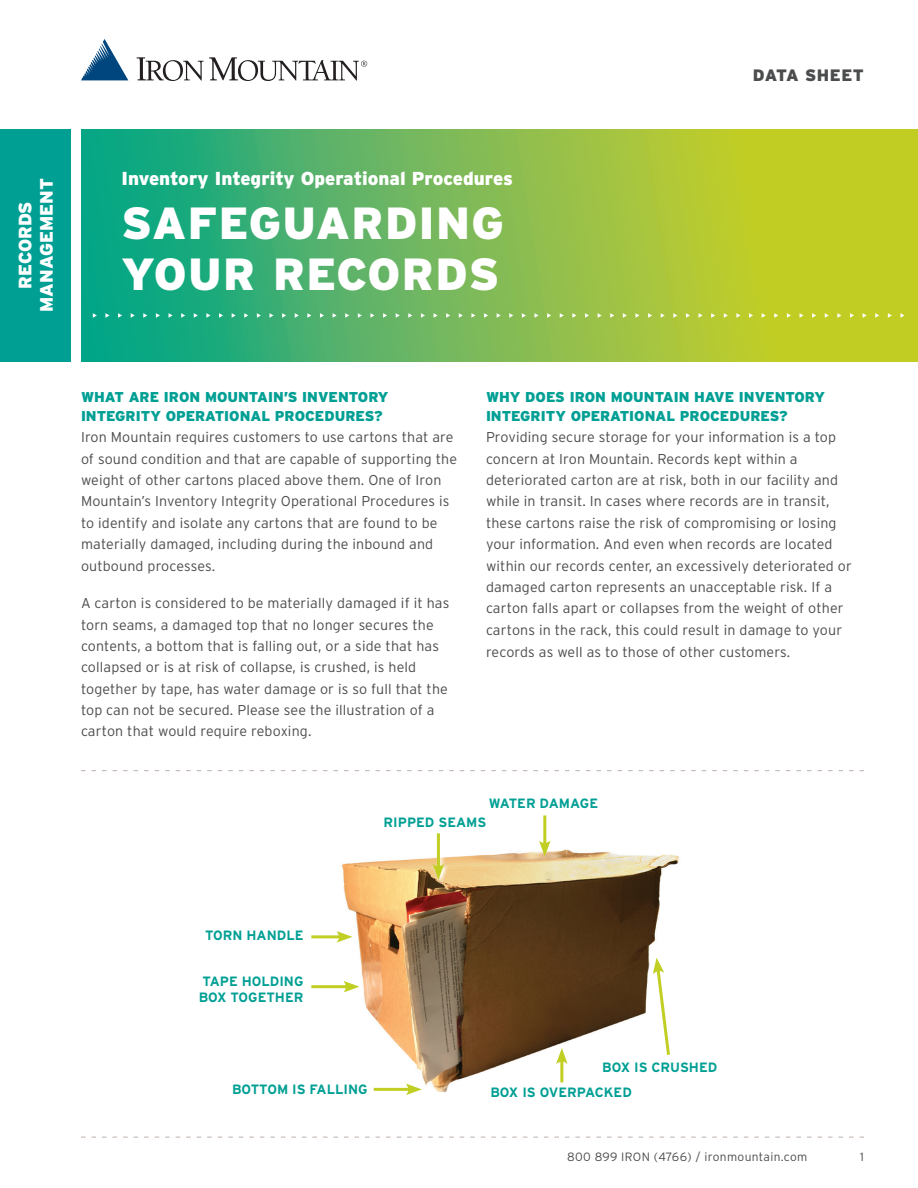
<style>
.page{position:relative;width:918px;height:1188px;background:#fff}
.page>*{position:absolute;margin:0;border:0;box-sizing:border-box;transform-origin:0 0}
.t1{font:900 45px/51px "Interstate";letter-spacing:.3em;color:#fff}
.t2{font:900 18.75px "Interstate";color:#fff}
.t3{font:900 18px/21.6px "Interstate";color:#fff;text-align:center}
.t4{font:900 16.5px "Interstate";color:#4b4c4d}
.t5{font:300 14.25px/21.3px "Interstate";letter-spacing:.01em;color:#4b4c4d}
.t6{font:900 14.25px/18.8px "Interstate";letter-spacing:.055em;color:#009f94}
.t7{font:900 14.25px/18.8px "Interstate";letter-spacing:.165em;color:#009f94}
.t8{font:700 13.5px/16.5px "Interstate";color:#009f94}
.t9{font:300 12px "Interstate";letter-spacing:.03em;color:#4b4c4d}
</style>
<div class="page">
<svg style="left:81px;top:39px;width:47px;height:41px"></svg>
<svg style="left:137px;top:57px;width:230px;height:24px"></svg>
<svg style="left:81px;top:130px;width:837px;height:232px;background:#78bb52"></svg>
<div style="left:0;top:130px;width:70px;height:232px;background:#009f94"></div>
<svg style="left:81px;top:1137px;width:783px;height:1px"></svg>
<svg style="left:93px;top:313px;width:4px;height:5px"></svg>
<svg style="left:105px;top:313px;width:4px;height:5px"></svg>
<svg style="left:118px;top:313px;width:4px;height:5px"></svg>
<svg style="left:131px;top:313px;width:4px;height:5px"></svg>
<svg style="left:143px;top:313px;width:4px;height:5px"></svg>
<svg style="left:156px;top:313px;width:4px;height:5px"></svg>
<svg style="left:169px;top:313px;width:4px;height:5px"></svg>
<svg style="left:181px;top:313px;width:4px;height:5px"></svg>
<svg style="left:194px;top:313px;width:4px;height:5px"></svg>
<svg style="left:206px;top:313px;width:4px;height:5px"></svg>
<svg style="left:219px;top:313px;width:4px;height:5px"></svg>
<svg style="left:232px;top:313px;width:4px;height:5px"></svg>
<svg style="left:244px;top:313px;width:4px;height:5px"></svg>
<svg style="left:257px;top:313px;width:4px;height:5px"></svg>
<svg style="left:269px;top:313px;width:5px;height:5px"></svg>
<svg style="left:282px;top:313px;width:4px;height:5px"></svg>
<svg style="left:295px;top:313px;width:4px;height:5px"></svg>
<svg style="left:307px;top:313px;width:4px;height:5px"></svg>
<svg style="left:320px;top:313px;width:4px;height:5px"></svg>
<svg style="left:333px;top:313px;width:4px;height:5px"></svg>
<svg style="left:345px;top:313px;width:4px;height:5px"></svg>
<svg style="left:358px;top:313px;width:4px;height:5px"></svg>
<svg style="left:370px;top:313px;width:5px;height:5px"></svg>
<svg style="left:383px;top:313px;width:4px;height:5px"></svg>
<svg style="left:396px;top:313px;width:4px;height:5px"></svg>
<svg style="left:408px;top:313px;width:4px;height:5px"></svg>
<svg style="left:421px;top:313px;width:4px;height:5px"></svg>
<svg style="left:434px;top:313px;width:4px;height:5px"></svg>
<svg style="left:446px;top:313px;width:4px;height:5px"></svg>
<svg style="left:459px;top:313px;width:4px;height:5px"></svg>
<svg style="left:471px;top:313px;width:4px;height:5px"></svg>
<svg style="left:484px;top:313px;width:4px;height:5px"></svg>
<svg style="left:497px;top:313px;width:4px;height:5px"></svg>
<svg style="left:509px;top:313px;width:4px;height:5px"></svg>
<svg style="left:522px;top:313px;width:4px;height:5px"></svg>
<svg style="left:535px;top:313px;width:4px;height:5px"></svg>
<svg style="left:547px;top:313px;width:4px;height:5px"></svg>
<svg style="left:560px;top:313px;width:4px;height:5px"></svg>
<svg style="left:572px;top:313px;width:4px;height:5px"></svg>
<svg style="left:585px;top:313px;width:4px;height:5px"></svg>
<svg style="left:598px;top:313px;width:4px;height:5px"></svg>
<svg style="left:610px;top:313px;width:4px;height:5px"></svg>
<svg style="left:623px;top:313px;width:4px;height:5px"></svg>
<svg style="left:635px;top:313px;width:5px;height:5px"></svg>
<svg style="left:648px;top:313px;width:4px;height:5px"></svg>
<svg style="left:661px;top:313px;width:4px;height:5px"></svg>
<svg style="left:673px;top:313px;width:4px;height:5px"></svg>
<svg style="left:686px;top:313px;width:4px;height:5px"></svg>
<svg style="left:699px;top:313px;width:4px;height:5px"></svg>
<svg style="left:711px;top:313px;width:4px;height:5px"></svg>
<svg style="left:724px;top:313px;width:4px;height:5px"></svg>
<svg style="left:736px;top:313px;width:4px;height:5px"></svg>
<svg style="left:749px;top:313px;width:4px;height:5px"></svg>
<svg style="left:762px;top:313px;width:4px;height:5px"></svg>
<svg style="left:774px;top:313px;width:4px;height:5px"></svg>
<svg style="left:787px;top:313px;width:4px;height:5px"></svg>
<svg style="left:800px;top:313px;width:4px;height:5px"></svg>
<svg style="left:812px;top:313px;width:4px;height:5px"></svg>
<svg style="left:825px;top:313px;width:4px;height:5px"></svg>
<svg style="left:837px;top:313px;width:4px;height:5px"></svg>
<svg style="left:850px;top:313px;width:4px;height:5px"></svg>
<svg style="left:863px;top:313px;width:4px;height:5px"></svg>
<svg style="left:875px;top:313px;width:4px;height:5px"></svg>
<svg style="left:888px;top:313px;width:4px;height:5px"></svg>
<svg style="left:900px;top:313px;width:5px;height:5px"></svg>
<img style="left:325px;top:818px;width:355px;height:274px">
<hr style="left:543px;top:815px;width:3px;height:31px;background:#c1ce23">
<svg style="left:539px;top:840px;width:12px;height:17px"></svg>
<svg style="left:431px;top:832px;width:19px;height:53px"></svg>
<hr style="left:437px;top:833px;width:3px;height:36px;background:#c1ce23">
<svg style="left:433px;top:864px;width:11px;height:16px"></svg>
<svg style="left:653px;top:958px;width:19px;height:100px"></svg>
<hr style="left:311px;top:935px;width:31px;height:3px;background:#c1ce23">
<svg style="left:336px;top:931px;width:16px;height:12px"></svg>
<hr style="left:311px;top:985px;width:38px;height:3px;background:#c1ce23">
<svg style="left:343px;top:981px;width:16px;height:12px"></svg>
<hr style="left:374px;top:1088px;width:37px;height:3px;background:#c1ce23">
<svg style="left:406px;top:1084px;width:16px;height:11px"></svg>
<hr style="left:560px;top:1058px;width:3px;height:24px;background:#c1ce23">
<svg style="left:556px;top:1048px;width:12px;height:16px"></svg>
<svg style="left:81px;top:770px;width:783px;height:1px"></svg>
<p class="t3" style="left:14px;top:312px;width:135px;rotate:-90deg">RECORDS<br>MANAGEMENT</p>
<h2 class="t2" style="left:122px;top:167px;width:393px">INVENTORY INTEGRITY OPERATIONAL PROCEDURES</h2>
<h1 class="t1" style="left:122px;top:197px;width:384px">SAFEGUARDING<br>YOUR RECORDS</h1>
<p class="t4" style="left:753px;top:66px;width:113px">DATA SHEET</p>
<p class="t7" style="left:81px;top:388px;width:309px">WHAT ARE IRON MOUNTAIN’S INVENTORY<br>INTEGRITY OPERATIONAL PROCEDURES?</p>
<p class="t5" style="left:81px;top:427px;width:378px">Iron Mountain requires customers to use cartons that are of sound condition and that are capable of supporting the weight of other cartons placed above them. One of Iron Mountain’s Inventory Integrity Operational Procedures is to identify and isolate any cartons that are found to be materially damaged, including during the inbound and outbound processes.</p>
<p class="t5" style="left:81px;top:592px;width:370px">A carton is considered to be materially damaged if it has torn seams, a damaged top that no longer secures the contents, a bottom that is falling out, or a side that has collapsed or is at risk of collapse, is crushed, is held together by tape, has water damage or is so full that the top can not be secured. Please see the illustration of a carton that would require reboxing.</p>
<p class="t6" style="left:486px;top:388px;width:341px">WHY DOES IRON MOUNTAIN HAVE INVENTORY<br>INTEGRITY OPERATIONAL PROCEDURES?</p>
<p class="t5" style="left:486px;top:426px;width:367px">Providing secure storage for your information is a top concern at Iron Mountain. Records kept within a deteriorated carton are at risk, both in our facility and while in transit. In cases where records are in transit, these cartons raise the risk of compromising or losing your information. And even when records are located within our records center, an excessively deteriorated or damaged carton represents an unacceptable risk. If a carton falls apart or collapses from the weight of other cartons in the rack, this could result in damage to your records as well as to those of other customers.</p>
<p class="t8" style="left:489px;top:795px;width:111px">WATER DAMAGE</p>
<p class="t8" style="left:384px;top:813px;width:104px">RIPPED SEAMS</p>
<p class="t8" style="left:205px;top:927px;width:100px">TORN HANDLE</p>
<p class="t8" style="left:199px;top:973px;width:106px">TAPE HOLDING<br>BOX TOGETHER</p>
<p class="t8" style="left:232px;top:1081px;width:137px">BOTTOM IS FALLING</p>
<p class="t8" style="left:602px;top:1059px;width:117px">BOX IS CRUSHED</p>
<p class="t8" style="left:490px;top:1084px;width:143px">BOX IS OVERPACKED</p>
<p class="t9" style="left:567px;top:1150px;width:242px">800 899 IRON (4766) / ironmountain.com</p>
<p class="t9" style="left:860px;top:1150px;width:5px">1</p>
</div>
